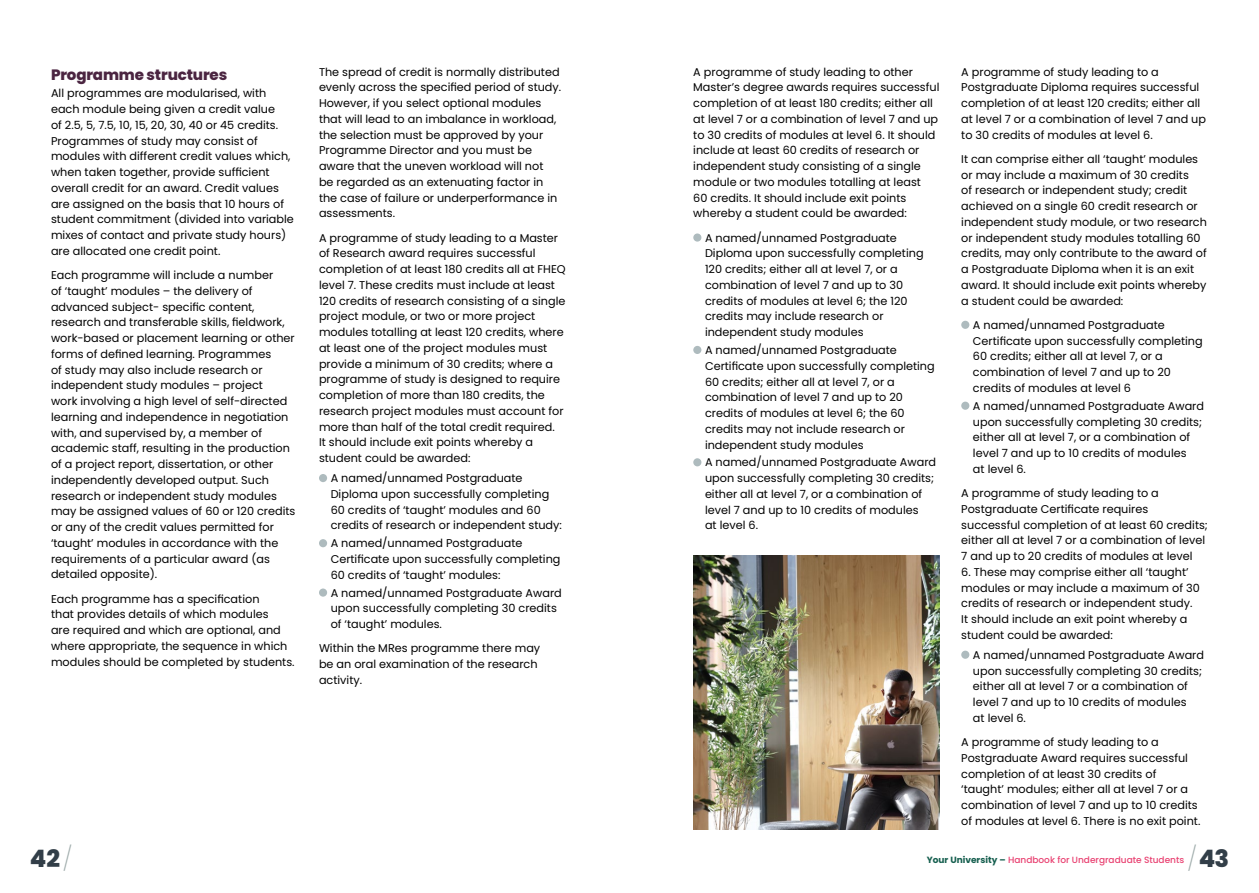
<style>
.page{position:relative;width:1259px;height:893px;background:#fff}
.page>*{position:absolute;margin:0;border:0;box-sizing:border-box;transform-origin:0 0}
.t1{font:800 24px "Poppins";color:#323e48}
.t2{font:800 15px "Poppins";letter-spacing:-.01em;color:#4b2541}
.t3{font:11.25px/15.8px "Poppins";color:#000}
.t4{font:500 9px "Poppins";color:#e94272}
.s1{font-weight:200;color:#9eabaa}
.s2{font-weight:700;color:#165f4f}
</style>
<div class="page">
<div style="left:693px;top:233px;width:8px;height:9px;background:#aebbbe;border-radius:50%"></div>
<div style="left:693px;top:346px;width:8px;height:8px;background:#aebbbe;border-radius:50%"></div>
<div style="left:693px;top:458px;width:8px;height:8px;background:#aebbbe;border-radius:50%"></div>
<div style="left:961px;top:321px;width:8px;height:8px;background:#aebbbe;border-radius:50%"></div>
<div style="left:961px;top:402px;width:8px;height:8px;background:#aebbbe;border-radius:50%"></div>
<div style="left:961px;top:651px;width:8px;height:8px;background:#aebbbe;border-radius:50%"></div>
<div style="left:319px;top:474px;width:8px;height:8px;background:#aebbbe;border-radius:50%"></div>
<div style="left:319px;top:539px;width:8px;height:8px;background:#aebbbe;border-radius:50%"></div>
<div style="left:319px;top:588px;width:8px;height:9px;background:#aebbbe;border-radius:50%"></div>
<img style="left:693px;top:556px;width:247px;height:273px">
<h2 class="t2" style="left:51px;top:66px;width:178px">Programme structures</h2>
<p class="t3" style="left:51px;top:86px;width:244px">All programmes are modularised, with each module being given a credit value<br>of 2.5, 5, 7.5, 10, 15, 20, 30, 40 or 45 credits.<br>Programmes of study may consist of modules with different credit values which, when taken together, provide sufficient overall credit for an award. Credit values are assigned on the basis that 10 hours of student commitment (divided into variable mixes of contact and private study hours) are allocated one credit point.</p>
<p class="t3" style="left:51px;top:267px;width:246px">Each programme will include a number<br>of ‘taught’ modules – the delivery of advanced subject- specific content, research and transferable skills, fieldwork, work-based or placement learning or other forms of defined learning. Programmes<br>of study may also include research or independent study modules – project<br>work involving a high level of self-directed learning and independence in negotiation with, and supervised by, a member of academic staff, resulting in the production of a project report, dissertation, or other independently developed output. Such research or independent study modules may be assigned values of 60 or 120 credits or any of the credit values permitted for ‘taught’ modules in accordance with the requirements of a particular award (as detailed opposite).</p>
<p class="t3" style="left:51px;top:591px;width:245px">Each programme has a specification<br>that provides details of which modules<br>are required and which are optional, and where appropriate, the sequence in which modules should be completed by students.</p>
<p class="t3" style="left:319px;top:64px;width:244px">The spread of credit is normally distributed evenly across the specified period of study.<br>However, if you select optional modules that will lead to an imbalance in workload, the selection must be approved by your Programme Director and you must be aware that the uneven workload will not<br>be regarded as an extenuating factor in the case of failure or underperformance in assessments.</p>
<p class="t3" style="left:319px;top:230px;width:248px">A programme of study leading to a Master of Research award requires successful completion of at least 180 credits all at FHEQ level 7. These credits must include at least 120 credits of research consisting of a single project module, or two or more project modules totalling at least 120 credits, where at least one of the project modules must provide a minimum of 30 credits; where a programme of study is designed to require completion of more than 180 credits, the research project modules must account for more than half of the total credit required.<br>It should include exit points whereby a student could be awarded:</p>
<p class="t3" style="left:331px;top:470px;width:233px">A named/unnamed Postgraduate Diploma upon successfully completing 60 credits of ‘taught’ modules and 60 credits of research or independent study:</p>
<p class="t3" style="left:331px;top:535px;width:231px">A named/unnamed Postgraduate<br>Certificate upon successfully completing<br>60 credits of ‘taught’ modules:</p>
<p class="t3" style="left:331px;top:585px;width:233px">A named/unnamed Postgraduate Award upon successfully completing 30 credits of ‘taught’ modules.</p>
<p class="t3" style="left:319px;top:641px;width:223px">Within the MRes programme there may be an oral examination of the research activity.</p>
<p class="t3" style="left:693px;top:64px;width:248px">A programme of study leading to other Master’s degree awards requires successful completion of at least 180 credits; either all at level 7 or a combination of level 7 and up to 30 credits of modules at level 6. It should include at least 60 credits of research or independent study consisting of a single module or two modules totalling at least<br>60 credits. It should include exit points whereby a student could be awarded:</p>
<p class="t3" style="left:705px;top:230px;width:220px">A named/unnamed Postgraduate Diploma upon successfully completing 120 credits; either all at level 7, or a combination of level 7 and up to 30 credits of modules at level 6; the 120 credits may include research or independent study modules</p>
<p class="t3" style="left:705px;top:342px;width:231px">A named/unnamed Postgraduate Certificate upon successfully completing 60 credits; either all at level 7, or a combination of level 7 and up to 20 credits of modules at level 6; the 60 credits may not include research or independent study modules</p>
<p class="t3" style="left:705px;top:455px;width:233px">A named/unnamed Postgraduate Award upon successfully completing 30 credits; either all at level 7, or a combination of level 7 and up to 10 credits of modules<br>at level 6.</p>
<p class="t3" style="left:961px;top:64px;width:246px">A programme of study leading to a Postgraduate Diploma requires successful completion of at least 120 credits; either all at level 7 or a combination of level 7 and up to 30 credits of modules at level 6.</p>
<p class="t3" style="left:961px;top:151px;width:247px">It can comprise either all ‘taught’ modules or may include a maximum of 30 credits<br>of research or independent study; credit achieved on a single 60 credit research or independent study module, or two research or independent study modules totalling 60 credits, may only contribute to the award of a Postgraduate Diploma when it is an exit award. It should include exit points whereby a student could be awarded:</p>
<p class="t3" style="left:973px;top:317px;width:231px">A named/unnamed Postgraduate Certificate upon successfully completing 60 credits; either all at level 7, or a combination of level 7 and up to 20 credits of modules at level 6</p>
<p class="t3" style="left:973px;top:398px;width:233px">A named/unnamed Postgraduate Award upon successfully completing 30 credits; either all at level 7, or a combination of level 7 and up to 10 credits of modules<br>at level 6.</p>
<p class="t3" style="left:961px;top:485px;width:248px">A programme of study leading to a Postgraduate Certificate requires successful completion of at least 60 credits; either all at level 7 or a combination of level 7 and up to 20 credits of modules at level</p>
<p class="t3" style="left:961px;top:564px;width:240px">6. These may comprise either all ‘taught’ modules or may include a maximum of 30 credits of research or independent study.<br>It should include an exit point whereby a student could be awarded:</p>
<p class="t3" style="left:973px;top:647px;width:233px">A named/unnamed Postgraduate Award upon successfully completing 30 credits; either all at level 7 or a combination of level 7 and up to 10 credits of modules<br>at level 6.</p>
<p class="t3" style="left:961px;top:734px;width:241px">A programme of study leading to a Postgraduate Award requires successful completion of at least 30 credits of ‘taught’ modules; either all at level 7 or a combination of level 7 and up to 10 credits of modules at level 6. There is no exit point.</p>
<h1 class="t1" style="left:30px;top:845px;width:44px">42<span class="s1">/</span></h1>
<p class="t4" style="left:926px;top:855px;width:259px"><span class="s2">Your University –</span> Handbook for Undergraduate Students</p>
<h1 class="t1" style="left:1187px;top:845px;width:43px"><span class="s1">/</span>43</h1>
</div>
